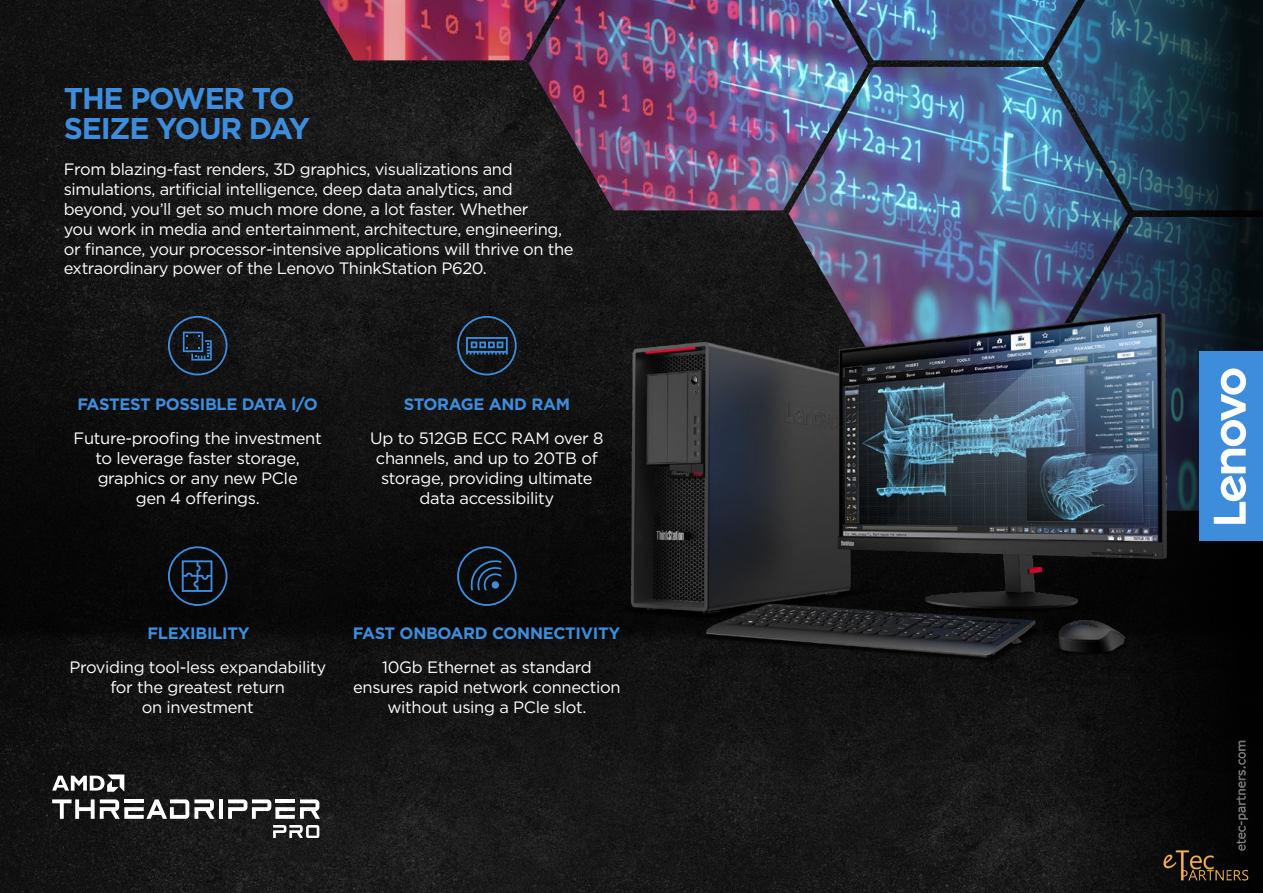
<style>
.page{position:relative;width:1263px;height:893px;background:#fff}
.page>*{position:absolute;margin:0;border:0;box-sizing:border-box;transform-origin:0 0}
.t1{font:700 30px/30px "Gotham";letter-spacing:-.04em;color:#3e8ddd}
.t2{font:16.5px/19.8px "Gotham";letter-spacing:-.025em;color:#fff;text-align:center}
.t3{font:700 16.5px "Gotham";letter-spacing:-.02em;color:#3e8ddd}
</style>
<div class="page">
<img style="left:0;top:0;width:1044px;height:893px">
<img style="left:319px;top:0;width:725px;height:511px">
<svg style="left:168px;top:316px;width:59px;height:59px;background:#1a2835"></svg>
<svg style="left:457px;top:316px;width:60px;height:59px;background:#1c2b3c"></svg>
<svg style="left:168px;top:546px;width:59px;height:60px;background:#122131"></svg>
<svg style="left:457px;top:546px;width:60px;height:60px;background:#121f2c"></svg>
<svg style="left:228px;top:799px;width:92px;height:20px"></svg>
<hr style="left:219px;top:799px;width:4px;height:20px;background:#fff">
<svg style="left:52px;top:799px;width:162px;height:20px"></svg>
<svg style="left:52px;top:774px;width:72px;height:18px"></svg>
<svg style="left:273px;top:825px;width:46px;height:12px"></svg>
<svg style="left:1044px;top:0;width:219px;height:893px;background:#1b2e3d"></svg>
<div style="left:1199px;top:352px;width:64px;height:189px;background:#3e8ddd"></div>
<img style="left:550px;top:273px;width:701px;height:421px">
<img style="left:1156px;top:717px;width:93px;height:164px">
<h1 class="t1" style="left:64px;top:83px;width:248px">THE POWER TO<br>SEIZE YOUR DAY</h1>
<p class="t2" style="left:64px;top:159px;width:511px;text-align:left">From blazing-fast renders, 3D graphics, visualizations and simulations, artificial intelligence, deep data analytics, and beyond, you’ll get so much more done, a lot faster. Whether<br>you work in media and entertainment, architecture, engineering, or finance, your processor-intensive applications will thrive on the extraordinary power of the Lenovo ThinkStation P620.</p>
<p class="t3" style="left:77px;top:393px;width:242px">FASTEST POSSIBLE DATA I/O</p>
<p class="t3" style="left:404px;top:393px;width:168px">STORAGE AND RAM</p>
<p class="t2" style="left:74px;top:428px;width:250px">Future-proofing the investment to leverage faster storage, graphics or any new PCIe<br>gen 4 offerings.</p>
<p class="t2" style="left:370px;top:428px;width:235px">Up to 512GB ECC RAM over 8 channels, and up to 20TB of storage, providing ultimate data accessibility</p>
<p class="t3" style="left:147px;top:622px;width:104px">FLEXIBILITY</p>
<p class="t3" style="left:353px;top:622px;width:269px">FAST ONBOARD CONNECTIVITY</p>
<p class="t2" style="left:69px;top:657px;width:258px">Providing tool-less expandability for the greatest return<br>on investment</p>
<p class="t2" style="left:353px;top:657px;width:269px">10Gb Ethernet as standard ensures rapid network connection without using a PCle slot.</p>
</div>
